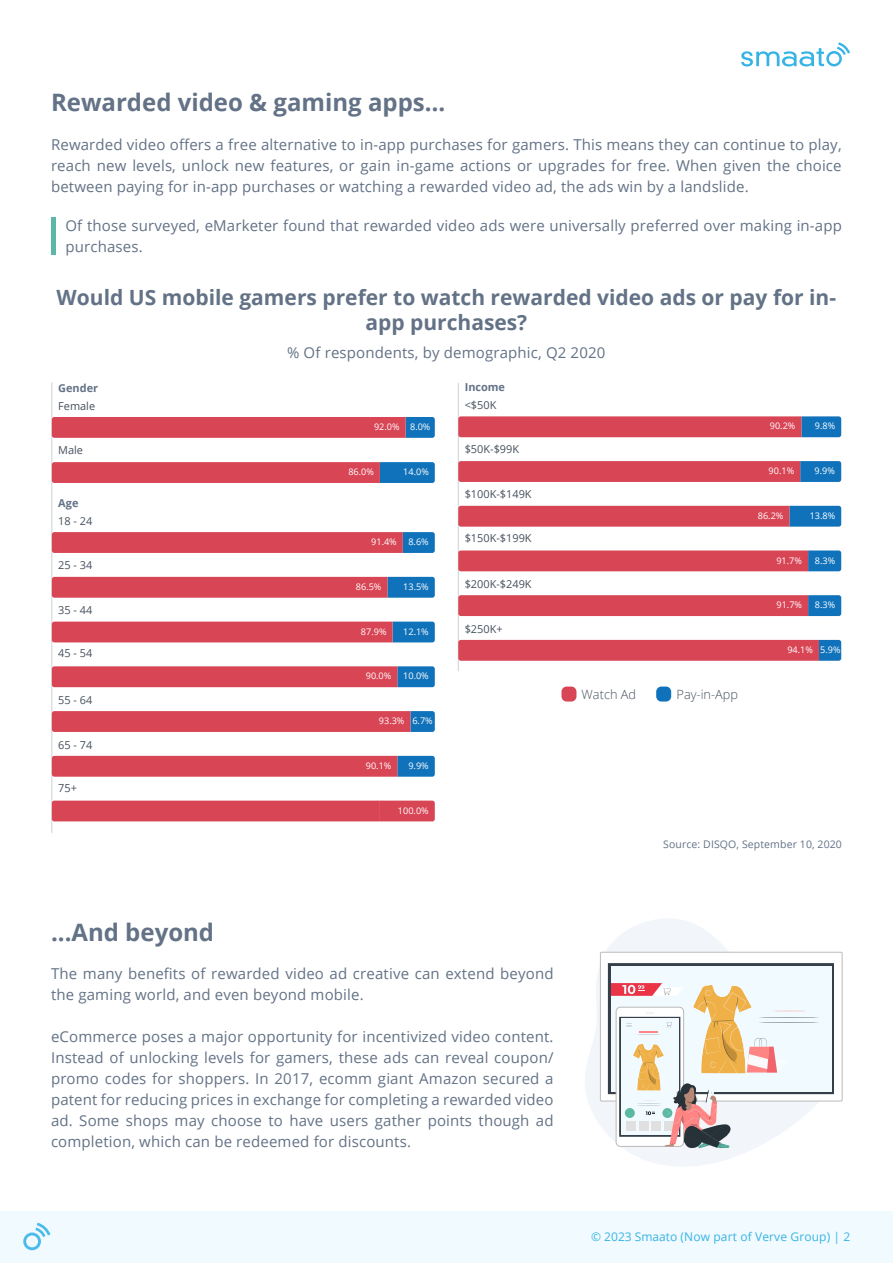
<style>
.page{position:relative;width:893px;height:1263px;background:#fff}
.page>*{position:absolute;margin:0;border:0;box-sizing:border-box;transform-origin:0 0}
.t1{font:700 24px "Open Sans";color:#637286}
.t2{font:700 21px/25.2px "Open Sans";color:#637286;text-align:center}
.t3{font:15px/21px "Open Sans";letter-spacing:.01em;color:#637286}
.t4{font:300 12.75px "Open Sans";color:#46505d}
.t5{font:12px "Open Sans";letter-spacing:.01em;color:#37b4e5}
.t6{font:10.95px "Open Sans";color:#46505d}
.t7{font:700 10.95px "Open Sans";color:#627286}
.t8{font:10.5px "Open Sans";letter-spacing:.01em;color:#637286}
.t9{font:9.15px "Open Sans";color:#fff}
</style>
<div class="page">
<div style="left:51px;top:218px;width:5px;height:37px;background:#5cb7a5"></div>
<svg style="left:741px;top:42px;width:109px;height:25px"></svg>
<div style="left:0;top:1212px;width:893px;height:51px;background:#f1fafe"></div>
<svg style="left:23px;top:1222px;width:27px;height:28px"></svg>
<hr style="left:52px;top:383px;width:1px;height:449px;background:#cdd1d3">
<svg style="left:52px;top:417px;width:383px;height:21px;background:#c94a5e"></svg>
<svg style="left:52px;top:462px;width:383px;height:21px;background:#bb4c64"></svg>
<svg style="left:52px;top:532px;width:383px;height:21px;background:#c74a5e"></svg>
<svg style="left:52px;top:577px;width:383px;height:21px;background:#c04d63"></svg>
<svg style="left:52px;top:622px;width:383px;height:20px;background:#c24a60"></svg>
<svg style="left:52px;top:666px;width:383px;height:21px;background:#c54c61"></svg>
<svg style="left:52px;top:711px;width:383px;height:21px;background:#cb495c"></svg>
<svg style="left:52px;top:756px;width:383px;height:21px;background:#c54c61"></svg>
<div style="left:52px;top:801px;width:383px;height:20px;background:#d84555"></div>
<div style="left:561px;top:686px;width:15px;height:15px;background:#d84555;border-radius:5px"></div>
<div style="left:656px;top:686px;width:15px;height:15px;background:#1072ba;border-radius:5px"></div>
<hr style="left:458px;top:383px;width:1px;height:288px;background:#cdd1d3">
<svg style="left:458px;top:416px;width:383px;height:21px;background:#c44d62"></svg>
<svg style="left:458px;top:461px;width:383px;height:21px;background:#c34b61"></svg>
<svg style="left:458px;top:506px;width:383px;height:21px;background:#be4e65"></svg>
<svg style="left:458px;top:550px;width:383px;height:21px;background:#c84d61"></svg>
<svg style="left:458px;top:595px;width:383px;height:21px;background:#c74a5f"></svg>
<svg style="left:458px;top:640px;width:383px;height:21px;background:#cd495c"></svg>
<svg style="left:585px;top:919px;width:258px;height:247px"></svg>
<div style="left:600px;top:952px;width:242px;height:149px;background:#fff"></div>
<div style="left:600px;top:952px;width:242px;height:149px;border:1px solid #bbbab8"></div>
<div style="left:608px;top:963px;width:226px;height:131px;background:#35404b"></div>
<div style="left:611px;top:966px;width:220px;height:125px;background:#f1fafe"></div>
<svg style="left:611px;top:983px;width:209px;height:166px"></svg>
<h1 class="t1" style="left:51px;top:86px;width:396px">Rewarded video &amp; gaming apps…</h1>
<p class="t3" style="left:51px;top:133px;width:792px;text-align:justify">Rewarded video offers a free alternative to in-app purchases for gamers. This means they can continue to play, reach new levels, unlock new features, or gain in-game actions or upgrades for free. When given the choice between paying for in-app purchases or watching a rewarded video ad, the ads win by a landslide.</p>
<p class="t3" style="left:65px;top:215px;width:778px">Of those surveyed, eMarketer found that rewarded video ads were universally preferred over making in-app purchases.</p>
<h2 class="t2" style="left:57px;top:284px;width:781px">Would US mobile gamers prefer to watch rewarded video ads or pay for in&shy;app purchases?</h2>
<p class="t7" style="left:58px;top:380px;width:41px">Gender</p>
<p class="t6" style="left:58px;top:398px;width:38px">Female</p>
<p class="t6" style="left:58px;top:442px;width:26px">Male</p>
<p class="t7" style="left:58px;top:495px;width:22px">Age</p>
<p class="t6" style="left:58px;top:513px;width:36px">18 - 24</p>
<p class="t6" style="left:58px;top:557px;width:36px">25 - 34</p>
<p class="t6" style="left:58px;top:602px;width:36px">35 - 44</p>
<p class="t6" style="left:58px;top:646px;width:36px">45 - 54</p>
<p class="t6" style="left:58px;top:692px;width:36px">55 - 64</p>
<p class="t6" style="left:58px;top:737px;width:36px">65 - 74</p>
<p class="t6" style="left:58px;top:781px;width:20px">75+</p>
<h1 class="t1" style="left:51px;top:915px;width:165px">...And beyond</h1>
<p class="t3" style="left:287px;top:342px;width:320px">% Of respondents, by demographic, Q2 2020</p>
<p class="t9" style="left:374px;top:420px;width:58px">92.0% 8.0%</p>
<p class="t9" style="left:348px;top:466px;width:27px">86.0%</p>
<p class="t9" style="left:403px;top:466px;width:27px">14.0%</p>
<p class="t9" style="left:371px;top:536px;width:27px">91.4%</p>
<p class="t9" style="left:408px;top:536px;width:22px">8.6%</p>
<p class="t9" style="left:356px;top:580px;width:27px">86.5%</p>
<p class="t9" style="left:403px;top:580px;width:27px">13.5%</p>
<p class="t9" style="left:361px;top:625px;width:27px">87.9%</p>
<p class="t9" style="left:403px;top:625px;width:27px">12.1%</p>
<p class="t9" style="left:366px;top:670px;width:27px">90.0%</p>
<p class="t9" style="left:403px;top:670px;width:27px">10.0%</p>
<p class="t9" style="left:379px;top:715px;width:55px">93.3% 6.7%</p>
<p class="t9" style="left:366px;top:759px;width:27px">90.1%</p>
<p class="t9" style="left:408px;top:759px;width:22px">9.9%</p>
<p class="t9" style="left:398px;top:804px;width:32px">100.0%</p>
<p class="t7" style="left:465px;top:379px;width:42px">Income</p>
<p class="t6" style="left:465px;top:398px;width:33px">&lt;$50K</p>
<p class="t6" style="left:465px;top:442px;width:56px">$50K-$99K</p>
<p class="t6" style="left:465px;top:486px;width:68px">$100K-$149K</p>
<p class="t6" style="left:465px;top:530px;width:68px">$150K-$199K</p>
<p class="t6" style="left:465px;top:577px;width:68px">$200K-$249K</p>
<p class="t6" style="left:465px;top:621px;width:39px">$250K+</p>
<p class="t9" style="left:770px;top:420px;width:27px">90.2%</p>
<p class="t9" style="left:815px;top:420px;width:22px">9.8%</p>
<p class="t9" style="left:769px;top:465px;width:27px">90.1%</p>
<p class="t9" style="left:814px;top:465px;width:22px">9.9%</p>
<p class="t9" style="left:758px;top:509px;width:27px">86.2%</p>
<p class="t9" style="left:810px;top:509px;width:27px">13.8%</p>
<p class="t9" style="left:776px;top:554px;width:27px">91.7%</p>
<p class="t9" style="left:815px;top:554px;width:22px">8.3%</p>
<p class="t9" style="left:776px;top:599px;width:27px">91.7%</p>
<p class="t9" style="left:815px;top:599px;width:22px">8.3%</p>
<p class="t4" style="left:582px;top:686px;width:56px">Watch Ad</p>
<p class="t4" style="left:676px;top:686px;width:63px">Pay-in-App</p>
<p class="t9" style="left:787px;top:643px;width:55px">94.1% 5.9%</p>
<p class="t8" style="left:663px;top:837px;width:180px">Source: DISQO, September 10, 2020</p>
<p class="t3" style="left:51px;top:963px;width:504px">The many benefits of rewarded video ad creative can extend beyond the gaming world, and even beyond mobile.</p>
<p class="t3" style="left:51px;top:1026px;width:504px;text-align:justify">eCommerce poses a major opportunity for incentivized video content.<br>Instead of unlocking levels for gamers, these ads can reveal coupon/ promo codes for shoppers. In 2017, ecomm giant Amazon secured a patent for reducing prices in exchange for completing a rewarded video ad. Some shops may choose to have users gather points though ad completion, which can be redeemed for discounts.</p>
<p class="t5" style="left:591px;top:1228px;width:261px">© 2023 Smaato (Now part of Verve Group) | 2</p>
</div>
